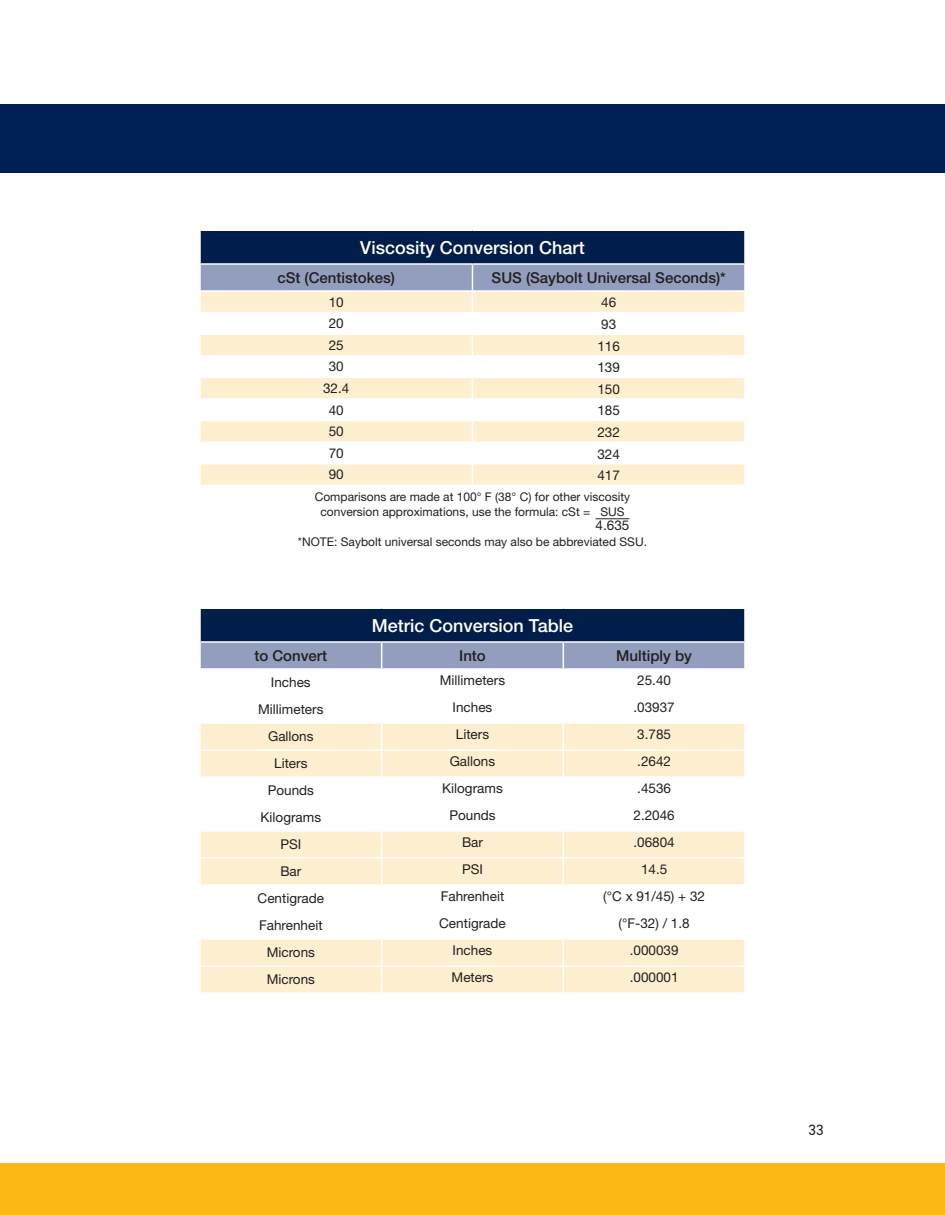
<style>
.page{position:relative;width:945px;height:1215px;background:#fff}
.page>*{position:absolute;margin:0;border:0;box-sizing:border-box;transform-origin:0 0}
.chart_data_columns{font:500 18px "Helvetica Neue LT Std";color:#fff}
.chart_data_columns-2{font:500 15px "Helvetica Neue LT Std";color:#231f20}
.t1{font:15px "DIN2014";color:#231f20}
.chart_data_columns-3{font:13.5px "Helvetica Neue LT Std";color:#231f20}
.chart_data_columns-4{font:12px "Helvetica Neue LT Std";color:#231f20}
</style>
<div class="page">
<div style="left:0;top:1163px;width:945px;height:52px;background:#fcb814"></div>
<div style="left:0;top:104px;width:945px;height:69px;background:#001f56"></div>
<div style="left:200px;top:608px;width:545px;height:34px;background:#001e49"></div>
<hr style="left:199px;top:608px;width:183px;height:1px;background:#fff">
<hr style="left:199px;top:609px;width:2px;height:32px;background:#fff">
<hr style="left:382px;top:608px;width:181px;height:1px;background:#fff">
<hr style="left:563px;top:608px;width:183px;height:1px;background:#fff">
<hr style="left:744px;top:609px;width:2px;height:32px;background:#fff">
<hr style="left:199px;top:641px;width:183px;height:2px;background:#fff">
<hr style="left:382px;top:641px;width:181px;height:2px;background:#fff">
<hr style="left:563px;top:641px;width:183px;height:2px;background:#fff">
<svg style="left:200px;top:642px;width:545px;height:350px"></svg>
<hr style="left:744px;top:967px;width:2px;height:25px;background:#fff">
<div style="left:200px;top:230px;width:545px;height:34px;background:#001e49"></div>
<hr style="left:199px;top:230px;width:273px;height:1px;background:#fff">
<hr style="left:199px;top:231px;width:2px;height:32px;background:#fff">
<hr style="left:472px;top:230px;width:274px;height:1px;background:#fff">
<hr style="left:744px;top:231px;width:2px;height:32px;background:#fff">
<hr style="left:199px;top:263px;width:273px;height:2px;background:#fff">
<hr style="left:472px;top:263px;width:274px;height:2px;background:#fff">
<svg style="left:200px;top:264px;width:545px;height:221px"></svg>
<hr style="left:744px;top:465px;width:2px;height:20px;background:#fff">
<hr style="left:596px;top:518px;width:33px;height:1px;background:#231f20">
<p class="chart_data_columns" style="left:360px;top:236px;width:226px">Viscosity Conversion Chart</p>
<p class="chart_data_columns-2" style="left:277px;top:269px;width:119px">cSt (Centistokes)</p>
<p class="chart_data_columns-2" style="left:492px;top:269px;width:236px">SUS (Saybolt Universal Seconds)*</p>
<p class="chart_data_columns-3" style="left:329px;top:294px;width:17px">10</p>
<p class="chart_data_columns-3" style="left:601px;top:295px;width:17px">46</p>
<p class="chart_data_columns-3" style="left:329px;top:315px;width:17px">20</p>
<p class="chart_data_columns-3" style="left:601px;top:316px;width:17px">93</p>
<p class="chart_data_columns-3" style="left:329px;top:337px;width:17px">25</p>
<p class="chart_data_columns-3" style="left:597px;top:338px;width:24px">116</p>
<p class="chart_data_columns-3" style="left:329px;top:359px;width:17px">30</p>
<p class="chart_data_columns-3" style="left:597px;top:359px;width:24px">139</p>
<p class="chart_data_columns-3" style="left:323px;top:380px;width:28px">32.4</p>
<p class="chart_data_columns-3" style="left:597px;top:381px;width:24px">150</p>
<p class="chart_data_columns-3" style="left:329px;top:402px;width:17px">40</p>
<p class="chart_data_columns-3" style="left:597px;top:403px;width:24px">185</p>
<p class="chart_data_columns-3" style="left:329px;top:423px;width:17px">50</p>
<p class="chart_data_columns-3" style="left:597px;top:424px;width:24px">232</p>
<p class="chart_data_columns-3" style="left:329px;top:445px;width:17px">70</p>
<p class="chart_data_columns-3" style="left:597px;top:446px;width:24px">324</p>
<p class="chart_data_columns-3" style="left:329px;top:467px;width:17px">90</p>
<p class="chart_data_columns-3" style="left:597px;top:467px;width:24px">417</p>
<p class="chart_data_columns-4" style="left:315px;top:490px;width:317px">Comparisons are made at 100° F (38° C) for other viscosity</p>
<p class="chart_data_columns-4" style="left:320px;top:505px;width:306px">conversion approximations, use the formula: cSt = SUS</p>
<p class="chart_data_columns-4" style="left:298px;top:535px;width:351px">*NOTE: Saybolt universal seconds may also be abbreviated SSU.</p>
<p class="chart_data_columns-3" style="left:596px;top:518px;width:35px">4.635</p>
<p class="chart_data_columns" style="left:372px;top:614px;width:203px">Metric Conversion Table</p>
<p class="chart_data_columns-2" style="left:254px;top:647px;width:74px">to Convert</p>
<p class="chart_data_columns-2" style="left:459px;top:647px;width:28px">Into</p>
<p class="chart_data_columns-2" style="left:616px;top:647px;width:77px">Multiply by</p>
<p class="chart_data_columns-3" style="left:271px;top:674px;width:41px">Inches</p>
<p class="chart_data_columns-3" style="left:440px;top:673px;width:67px">Millimeters</p>
<p class="chart_data_columns-3" style="left:637px;top:673px;width:35px">25.40</p>
<p class="chart_data_columns-3" style="left:258px;top:701px;width:67px">Millimeters</p>
<p class="chart_data_columns-3" style="left:453px;top:700px;width:41px">Inches</p>
<p class="chart_data_columns-3" style="left:634px;top:700px;width:43px">.03937</p>
<p class="chart_data_columns-3" style="left:268px;top:728px;width:47px">Gallons</p>
<p class="chart_data_columns-3" style="left:456px;top:727px;width:35px">Liters</p>
<p class="chart_data_columns-3" style="left:637px;top:727px;width:35px">3.785</p>
<p class="chart_data_columns-3" style="left:274px;top:755px;width:35px">Liters</p>
<p class="chart_data_columns-3" style="left:450px;top:754px;width:47px">Gallons</p>
<p class="chart_data_columns-3" style="left:637px;top:754px;width:35px">.2642</p>
<p class="chart_data_columns-3" style="left:268px;top:782px;width:48px">Pounds</p>
<p class="chart_data_columns-3" style="left:442px;top:781px;width:62px">Kilograms</p>
<p class="chart_data_columns-3" style="left:637px;top:781px;width:35px">.4536</p>
<p class="chart_data_columns-3" style="left:261px;top:809px;width:62px">Kilograms</p>
<p class="chart_data_columns-3" style="left:449px;top:808px;width:48px">Pounds</p>
<p class="chart_data_columns-3" style="left:634px;top:808px;width:43px">2.2046</p>
<p class="chart_data_columns-3" style="left:280px;top:836px;width:22px">PSI</p>
<p class="chart_data_columns-3" style="left:462px;top:835px;width:22px">Bar</p>
<p class="chart_data_columns-3" style="left:634px;top:835px;width:43px">.06804</p>
<p class="chart_data_columns-3" style="left:280px;top:863px;width:22px">Bar</p>
<p class="chart_data_columns-3" style="left:462px;top:862px;width:22px">PSI</p>
<p class="chart_data_columns-3" style="left:641px;top:862px;width:28px">14.5</p>
<p class="chart_data_columns-3" style="left:258px;top:890px;width:68px">Centigrade</p>
<p class="chart_data_columns-3" style="left:441px;top:889px;width:65px">Fahrenheit</p>
<p class="chart_data_columns-3" style="left:603px;top:889px;width:103px">(°C x 91/45) + 32</p>
<p class="chart_data_columns-3" style="left:259px;top:917px;width:65px">Fahrenheit</p>
<p class="chart_data_columns-3" style="left:439px;top:916px;width:68px">Centigrade</p>
<p class="chart_data_columns-3" style="left:619px;top:916px;width:73px">(°F-32) / 1.8</p>
<p class="chart_data_columns-3" style="left:267px;top:944px;width:50px">Microns</p>
<p class="chart_data_columns-3" style="left:453px;top:943px;width:41px">Inches</p>
<p class="chart_data_columns-3" style="left:630px;top:943px;width:50px">.000039</p>
<p class="chart_data_columns-3" style="left:267px;top:971px;width:50px">Microns</p>
<p class="chart_data_columns-3" style="left:452px;top:970px;width:43px">Meters</p>
<p class="chart_data_columns-3" style="left:630px;top:970px;width:50px">.000001</p>
<p class="t1" style="left:808px;top:1121px;width:16px">33</p>
</div>
